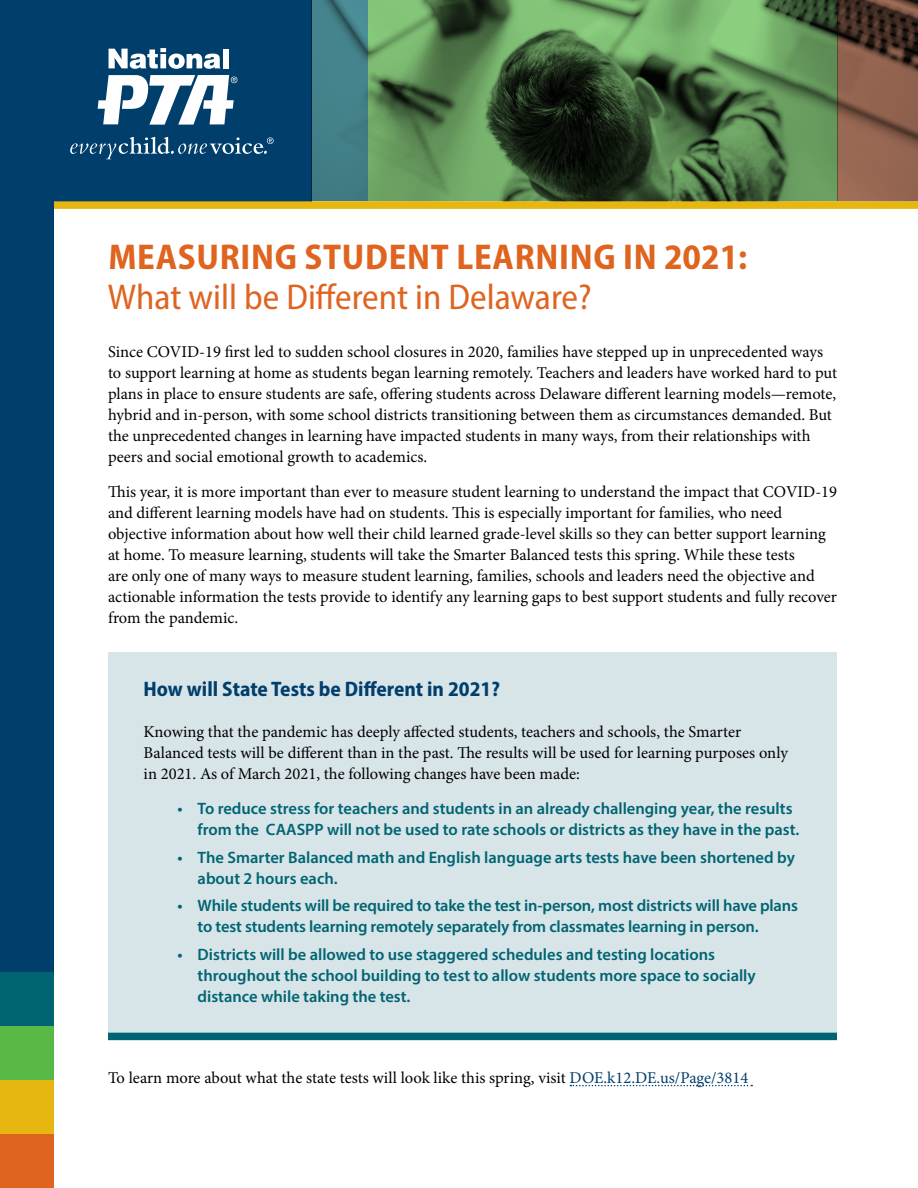
<style>
.page{position:relative;width:918px;height:1188px;background:#fff}
.page>*{position:absolute;margin:0;border:0;box-sizing:border-box;transform-origin:0 0}
.t1{font:700 semi-condensed 36px "Myriad Pro";letter-spacing:.02em;color:#df6420}
.t2{font:semi-condensed 36px "Myriad Pro";color:#df6420}
.t3{font:700 semi-condensed 21px "Myriad Pro";color:#003e6b}
.t4{font:16.5px/21px "Minion Pro";color:#000}
.t5{font:600 16.5px/21px "Myriad Pro";color:#006472}
.s1{color:#003e6b}
</style>
<div class="page">
<div style="left:0;top:0;width:54px;height:1188px;background:#003e6b"></div>
<div style="left:0;top:972px;width:54px;height:54px;background:#006472"></div>
<div style="left:0;top:1134px;width:54px;height:54px;background:#df6420"></div>
<div style="left:0;top:1026px;width:54px;height:54px;background:#58b947"></div>
<div style="left:0;top:1080px;width:54px;height:54px;background:#e6b711"></div>
<div style="left:45px;top:0;width:266px;height:207px;background:#003e6b"></div>
<svg style="left:70px;top:137px;width:204px;height:22px"></svg>
<svg style="left:98px;top:75px;width:139px;height:50px"></svg>
<svg style="left:109px;top:48px;width:112px;height:21px"></svg>
<div style="left:223px;top:49px;width:5px;height:19px;background:#fff"></div>
<svg style="left:311px;top:0;width:57px;height:201px;background:#417d86"></svg>
<svg style="left:368px;top:0;width:469px;height:201px;background:#507748"></svg>
<svg style="left:837px;top:0;width:81px;height:201px;background:#7a5342"></svg>
<div style="left:54px;top:201px;width:864px;height:8px;background:#e6b711"></div>
<div style="left:108px;top:652px;width:729px;height:384px;background:#d7e4e8"></div>
<div style="left:108px;top:1033px;width:729px;height:7px;background:#006472"></div>
<svg style="left:570px;top:1085px;width:182px;height:1px"></svg>
<h1 class="t1" style="left:108px;top:233px;width:641px">MEASURING STUDENT LEARNING IN 2021:</h1>
<h1 class="t2" style="left:108px;top:275px;width:485px">What will be Different in Delaware?</h1>
<p class="t4" style="left:108px;top:341px;width:731px">Since COVID-19 first led to sudden school closures in 2020, families have stepped up in unprecedented ways to support learning at home as students began learning remotely. Teachers and leaders have worked hard to put plans in place to ensure students are safe, offering students across Delaware different learning models—remote, hybrid and in-person, with some school districts transitioning between them as circumstances demanded. But the unprecedented changes in learning have impacted students in many ways, from their relationships with peers and social emotional growth to academics.</p>
<p class="t4" style="left:108px;top:481px;width:731px">This year, it is more important than ever to measure student learning to understand the impact that COVID-19 and different learning models have had on students. This is especially important for families, who need objective information about how well their child learned grade-level skills so they can better support learning at home. To measure learning, students will take the Smarter Balanced tests this spring. While these tests<br>are only one of many ways to measure student learning, families, schools and leaders need the objective and actionable information the tests provide to identify any learning gaps to best support students and fully recover from the pandemic.</p>
<p class="t3" style="left:144px;top:675px;width:358px">How will State Tests be Different in 2021?</p>
<p class="t4" style="left:144px;top:722px;width:646px">Knowing that the pandemic has deeply affected students, teachers and schools, the Smarter<br>Balanced tests will be different than in the past. The results will be used for learning purposes only in 2021. As of March 2021, the following changes have been made:</p>
<p class="t5" style="left:198px;top:797px;width:603px;text-indent:-20px">• To reduce stress for teachers and students in an already challenging year, the results from the CAASPP will not be used to rate schools or districts as they have in the past.</p>
<p class="t5" style="left:198px;top:846px;width:599px;text-indent:-20px">• The Smarter Balanced math and English language arts tests have been shortened by about 2 hours each.</p>
<p class="t5" style="left:198px;top:895px;width:602px;text-indent:-20px">• While students will be required to take the test in-person, most districts will have plans to test students learning remotely separately from classmates learning in person.</p>
<p class="t5" style="left:198px;top:944px;width:560px;text-indent:-20px">• Districts will be allowed to use staggered schedules and testing locations throughout the school building to test to allow students more space to socially distance while taking the test.</p>
<p class="t4" style="left:108px;top:1067px;width:642px">To learn more about what the state tests will look like this spring, visit <span class="s1">DOE.k12.DE.us/Page/3814</span></p>
</div>
